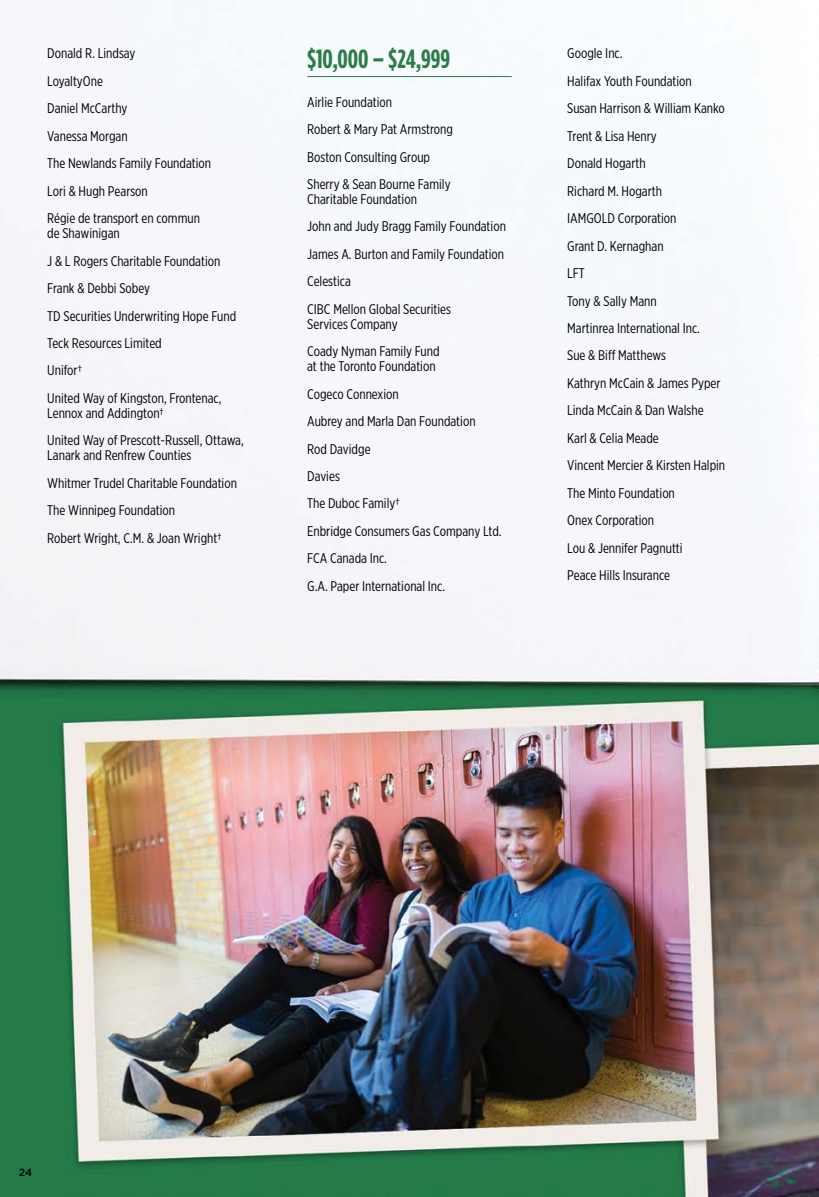
<style>
.page{position:relative;width:819px;height:1197px;background:#fff}
.page>*{position:absolute;margin:0;border:0;box-sizing:border-box;transform-origin:0 0}
.t1{font:700 26.25px "Gotham Condensed";letter-spacing:-.005em;color:#2d7d4a}
.t2{font:14px/27.5px "Gotham X Narrow";color:#000}
.t3{font:500 10.5px "Gotham";color:#000}
</style>
<div class="page">
<img style="left:0;top:39px;width:819px;height:1158px">
<hr style="left:307px;top:76px;width:205px;height:1px;background:#2d7d4a">
<p class="t2" style="left:47px;top:40px;width:165px">Donald R. Lindsay<br>LoyaltyOne<br>Daniel McCarthy<br>Vanessa Morgan<br>The Newlands Family Foundation<br>Lori &amp; Hugh Pearson<br>Régie de transport en commun</p>
<p class="t2" style="left:47px;top:219px;width:191px">de Shawinigan<br>J &amp; L Rogers Charitable Foundation<br>Frank &amp; Debbi Sobey<br>TD Securities Underwriting Hope Fund<br>Teck Resources Limited<br>Unifor†<br>United Way of Kingston, Frontenac,</p>
<p class="t2" style="left:47px;top:399px;width:198px">Lennox and Addington†<br>United Way of Prescott-Russell, Ottawa,</p>
<p class="t2" style="left:47px;top:441px;width:191px">Lanark and Renfrew Counties<br>Whitmer Trudel Charitable Foundation<br>The Winnipeg Foundation<br>Robert Wright, C.M. &amp; Joan Wright†</p>
<h1 class="t1" style="left:307px;top:44px;width:144px">$10,000 – $24,999</h1>
<p class="t2" style="left:307px;top:88px;width:147px">Airlie Foundation<br>Robert &amp; Mary Pat Armstrong<br>Boston Consulting Group<br>Sherry &amp; Sean Bourne Family</p>
<p class="t2" style="left:307px;top:185px;width:200px">Charitable Foundation<br>John and Judy Bragg Family Foundation<br>James A. Burton and Family Foundation<br>Celestica<br>CIBC Mellon Global Securities</p>
<p class="t2" style="left:307px;top:310px;width:134px">Services Company<br>Coady Nyman Family Fund</p>
<p class="t2" style="left:307px;top:352px;width:196px">at the Toronto Foundation<br>Cogeco Connexion<br>Aubrey and Marla Dan Foundation<br>Rod Davidge<br>Davies<br>The Duboc Family†<br>Enbridge Consumers Gas Company Ltd.<br>FCA Canada Inc.<br>G.A. Paper International Inc.</p>
<p class="t2" style="left:567px;top:39px;width:160px">Google Inc.<br>Halifax Youth Foundation<br>Susan Harrison &amp; William Kanko<br>Trent &amp; Lisa Henry<br>Donald Hogarth<br>Richard M. Hogarth<br>IAMGOLD Corporation<br>Grant D. Kernaghan<br>LFT<br>Tony &amp; Sally Mann<br>Martinrea International Inc.<br>Sue &amp; Biff Matthews<br>Kathryn McCain &amp; James Pyper<br>Linda McCain &amp; Dan Walshe<br>Karl &amp; Celia Meade<br>Vincent Mercier &amp; Kirsten Halpin<br>The Minto Foundation<br>Onex Corporation<br>Lou &amp; Jennifer Pagnutti<br>Peace Hills Insurance</p>
<p class="t3" style="left:19px;top:1166px;width:15px">24</p>
</div>
